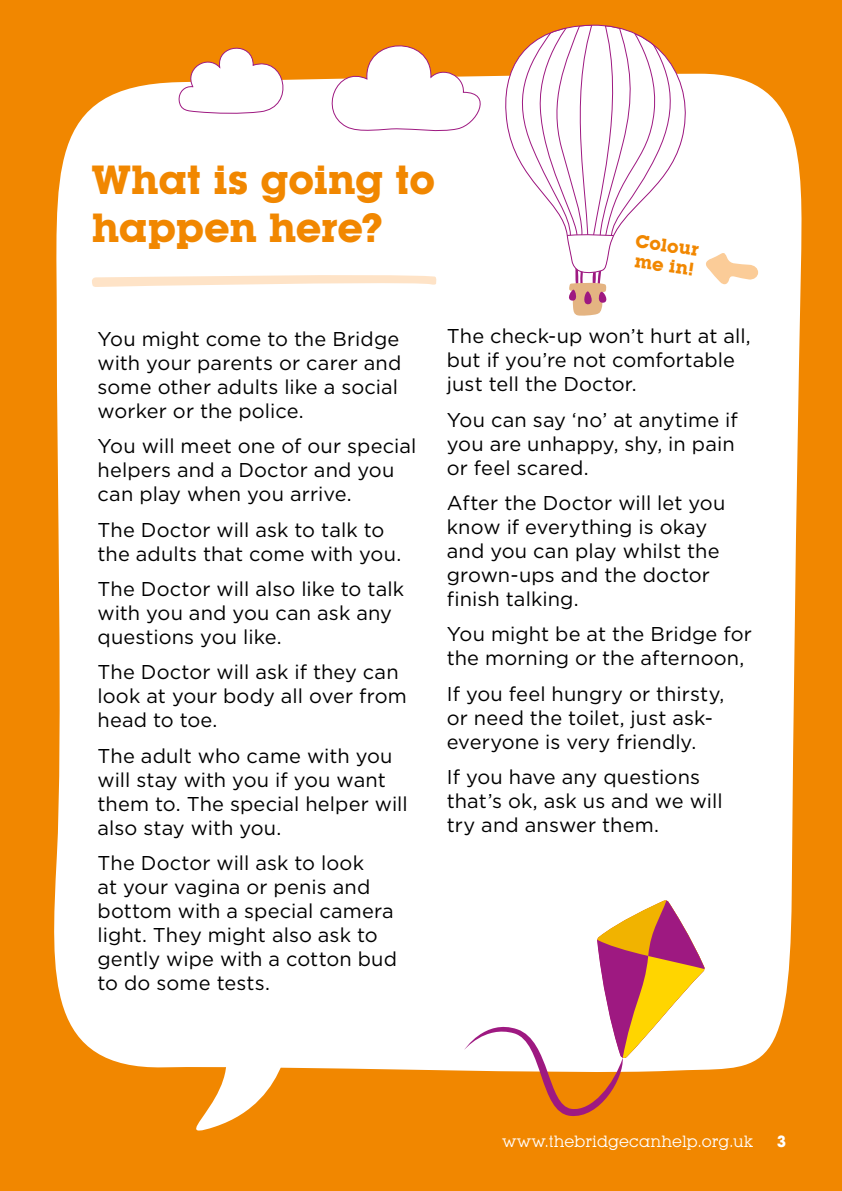
<style>
.page{position:relative;width:842px;height:1191px;background:#f18700}
.page>*{position:absolute;margin:0;border:0;box-sizing:border-box;transform-origin:0 0}
.t1{font:700 40px/48px "Lubalin Graph IT Cby BT";letter-spacing:-.005em;color:#f18700}
.t2{font:20px/24px "Gotham HTF";letter-spacing:.005em;color:#000}
.t3{font:700 18px/20px "Lubalin Graph IT Cby BT";color:#f18700}
.t4{font:16px "Lubalin Graph IT Cby BT";color:#fff}
.t5{font:700 16px "Lubalin Graph IT Cby BT";color:#fff}
</style>
<div class="page">
<div style="left:54px;top:74px;width:748px;height:997px;background:#fff"></div>
<svg style="left:155px;top:1020px;width:138px;height:111px"></svg>
<svg style="left:464px;top:878px;width:241px;height:238px"></svg>
<svg style="left:704px;top:251px;width:54px;height:35px;background:#fde7cf"></svg>
<svg style="left:91px;top:25px;width:606px;height:291px;background:#fbeada"></svg>
<h1 class="t1" style="left:92px;top:155px;width:345px">What is going to happen here?</h1>
<p class="t3" style="left:637px;top:231px;width:65px;rotate:8deg">Colour me in!</p>
<p class="t2" style="left:98px;top:326px;width:305px">You might come to the Bridge with your parents or carer and some other adults like a social worker or the police.</p>
<p class="t2" style="left:98px;top:434px;width:320px">You will meet one of our special helpers and a Doctor and you can play when you arrive.</p>
<p class="t2" style="left:98px;top:517px;width:305px">The Doctor will ask to talk to the adults that come with you.</p>
<p class="t2" style="left:98px;top:576px;width:308px">The Doctor will also like to talk with you and you can ask any questions you like.</p>
<p class="t2" style="left:98px;top:660px;width:311px">The Doctor will ask if they can look at your body all over from head to toe.</p>
<p class="t2" style="left:98px;top:743px;width:312px">The adult who came with you will stay with you if you want them to. The special helper will also stay with you.</p>
<p class="t2" style="left:98px;top:850px;width:301px">The Doctor will ask to look<br>at your vagina or penis and bottom with a special camera light. They might also ask to gently wipe with a cotton bud to do some tests.</p>
<p class="t2" style="left:447px;top:324px;width:306px">The check-up won’t hurt at all, but if you’re not comfortable just tell the Doctor.</p>
<p class="t2" style="left:447px;top:407px;width:292px">You can say ‘no’ at anytime if you are unhappy, shy, in pain or feel scared.</p>
<p class="t2" style="left:447px;top:490px;width:280px">After the Doctor will let you know if everything is okay and you can play whilst the grown-ups and the doctor finish talking.</p>
<p class="t2" style="left:447px;top:622px;width:307px">You might be at the Bridge for the morning or the afternoon,</p>
<p class="t2" style="left:447px;top:681px;width:279px">If you feel hungry or thirsty, or need the toilet, just ask&shy;everyone is very friendly.</p>
<p class="t2" style="left:447px;top:764px;width:277px">If you have any questions that’s ok, ask us and we will try and answer them.</p>
<p class="t4" style="left:503px;top:1131px;width:252px">www.thebridgecanhelp.org.uk</p>
<p class="t5" style="left:777px;top:1131px;width:11px">3</p>
</div>
